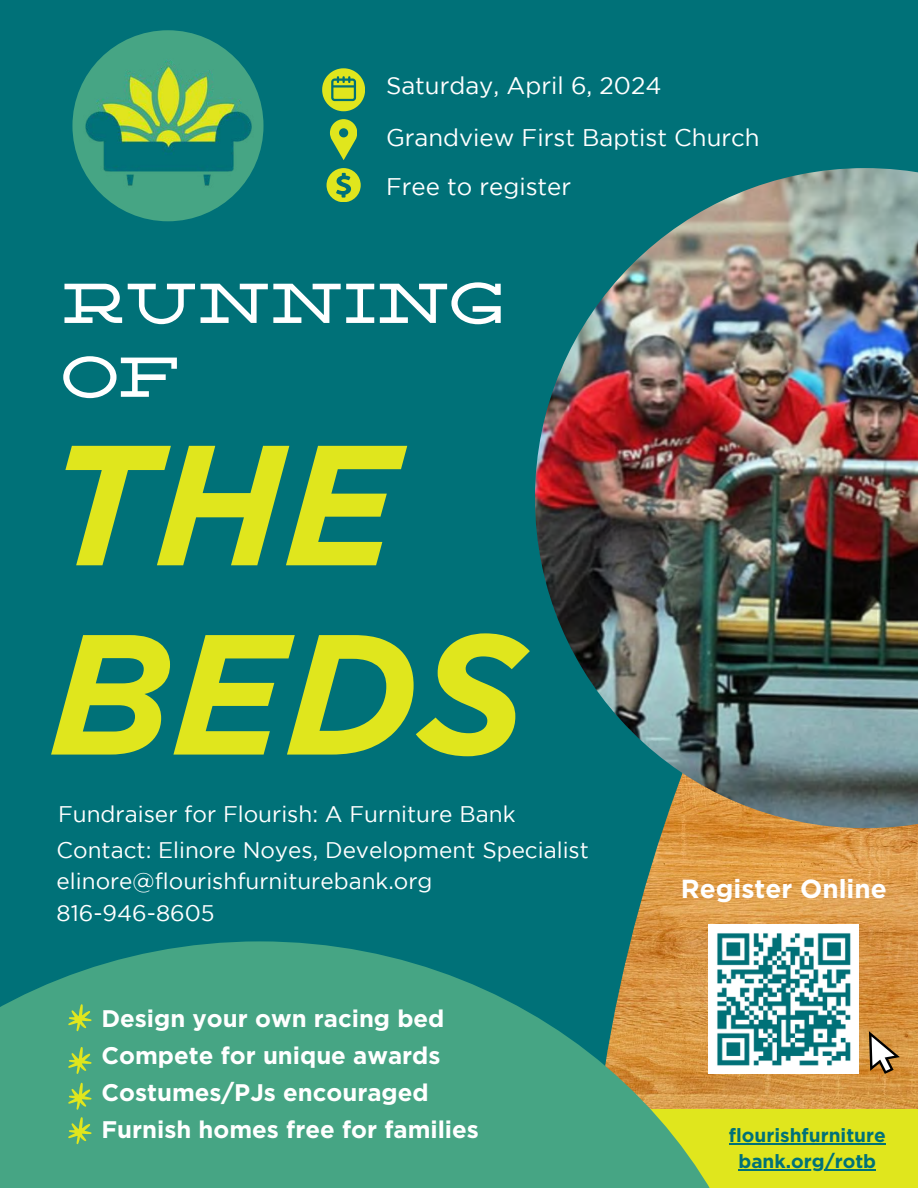
<style>
.page{position:relative;width:918px;height:1188px;background:#fff}
.page>*{position:absolute;margin:0;border:0;box-sizing:border-box;transform-origin:0 0}
.t1{font:italic 700 170.7px/189.3px "Gotham";color:#e0e61d}
.t2{font:53.55px/73.8px "Deming EP";color:#fff}
.t3{font:700 26.1px "Gotham";color:#fff}
.t4{font:700 24px/37.2px "Gotham";color:#fff}
.t5{font:24px/51.4px "Gotham";color:#fff}
.t6{font:22.5px/31.5px "Gotham";color:#fff}
.t7{font:700 19.05px/26.2px "Gotham";color:#007178;text-align:center}
</style>
<div class="page">
<div style="left:0;top:0;width:918px;height:1110px;background:#007178"></div>
<div style="left:72px;top:30px;width:192px;height:191px;background:#46a584;border-radius:50%"></div>
<img style="left:83px;top:41px;width:170px;height:170px">
<svg style="left:330px;top:119px;width:27px;height:41px"></svg>
<svg style="left:322px;top:68px;width:43px;height:43px;background:#90bc3d"></svg>
<div style="left:576px;top:1110px;width:342px;height:78px;background:#e0e61d"></div>
<svg style="left:0;top:941px;width:776px;height:247px;background:#52a078"></svg>
<img style="left:709px;top:924px;width:150px;height:150px">
<img style="left:535px;top:168px;width:383px;height:660px">
<svg style="left:327px;top:168px;width:33px;height:34px"></svg>
<svg style="left:68px;top:1004px;width:24px;height:27px"></svg>
<svg style="left:68px;top:1047px;width:24px;height:27px"></svg>
<svg style="left:68px;top:1083px;width:24px;height:27px"></svg>
<svg style="left:68px;top:1117px;width:24px;height:27px"></svg>
<svg style="left:869px;top:1031px;width:31px;height:43px"></svg>
<hr style="left:729px;top:1143px;width:157px;height:2px;background:#007178">
<hr style="left:739px;top:1170px;width:137px;height:1px;background:#007178">
<p class="t5" style="left:386px;top:62px;width:375px">Saturday, April 6, 2024<br>Grandview First Baptist Church</p>
<p class="t5" style="left:386px;top:162px;width:187px">Free to register</p>
<h2 class="t2" style="left:62px;top:273px;width:443px">RUNNING<br>OF</h2>
<h1 class="t1" style="left:49px;top:422px;width:479px">THE<br>BEDS</h1>
<p class="t6" style="left:58px;top:800px;width:459px">Fundraiser for Flourish: A Furniture Bank</p>
<p class="t6" style="left:57px;top:836px;width:534px">Contact: Elinore Noyes, Development Specialist elinore@flourishfurniturebank.org<br>816-946-8605</p>
<p class="t4" style="left:101px;top:999px;width:379px">Design your own racing bed<br>Compete for unique awards<br>Costumes/PJs encouraged<br>Furnish homes free for families</p>
<p class="t3" style="left:681px;top:873px;width:207px">Register Online</p>
<p class="t7" style="left:729px;top:1122px;width:158px">flourishfurniture bank.org/rotb</p>
</div>
